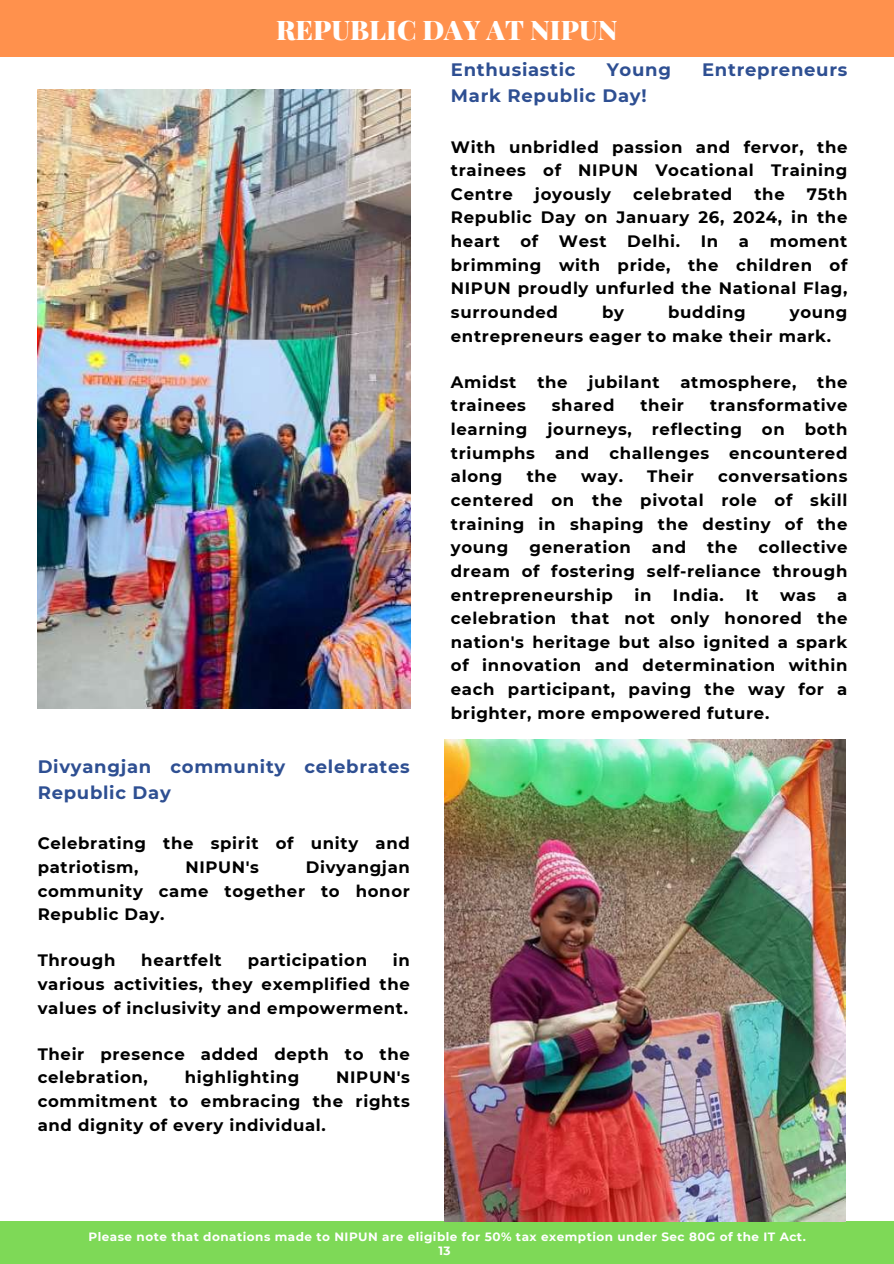
<style>
.page{position:relative;width:894px;height:1264px;background:#fff}
.page>*{position:absolute;margin:0;border:0;box-sizing:border-box;transform-origin:0 0}
.t1{font:900 27px "Playfair Display";color:#fff}
.t2{font:700 18px/25.8px "Montserrat";letter-spacing:.04em;color:#2e4f92}
.t3{font:700 16.5px/23.7px "Montserrat";letter-spacing:.04em;color:#000;text-align:justify}
.t4{font:700 12px "Montserrat";letter-spacing:.04em;color:#fff}
</style>
<div class="page">
<div style="left:0;top:0;width:893px;height:57px;background:#ff914d"></div>
<div style="left:0;top:1220px;width:893px;height:43px;background:#7ed957"></div>
<img style="left:38px;top:89px;width:372px;height:619px">
<img style="left:444px;top:739px;width:401px;height:482px">
<h1 class="t1" style="left:276px;top:11px;width:343px">REPUBLIC DAY AT NIPUN</h1>
<p class="t2" style="left:38px;top:753px;width:373px">Divyangjan community celebrates<br>Republic Day</p>
<p class="t3" style="left:38px;top:831px;width:373px">Celebrating the spirit of unity and patriotism,</p>
<p class="t3" style="left:38px;top:855px;width:373px;text-indent:268px">Divyangjan community came together to honor Republic Day.</p>
<p class="t3" style="left:38px;top:948px;width:79px">Through</p>
<p class="t3" style="left:141px;top:948px;width:82px">heartfelt</p>
<p class="t3" style="left:247px;top:948px;width:121px">participation</p>
<p class="t3" style="left:185px;top:855px;width:75px">NIPUN's</p>
<p class="t3" style="left:38px;top:948px;width:373px;text-indent:355px">in various activities, they exemplified the values of inclusivity and empowerment.</p>
<p class="t3" style="left:38px;top:1041px;width:373px">Their presence added depth to the celebration,</p>
<p class="t3" style="left:185px;top:1065px;width:116px">highlighting</p>
<p class="t3" style="left:38px;top:1065px;width:373px;text-indent:298px">NIPUN's commitment to embracing the rights and dignity of every individual.</p>
<p class="t2" style="left:451px;top:57px;width:126px">Enthusiastic</p>
<p class="t2" style="left:606px;top:57px;width:66px">Young</p>
<p class="t2" style="left:702px;top:57px;width:147px">Entrepreneurs</p>
<p class="t2" style="left:451px;top:83px;width:197px">Mark Republic Day!</p>
<p class="t3" style="left:451px;top:135px;width:398px">With unbridled passion and fervor, the trainees of NIPUN Vocational Training Centre</p>
<p class="t3" style="left:534px;top:182px;width:78px">joyously</p>
<p class="t3" style="left:633px;top:182px;width:101px">celebrated</p>
<p class="t3" style="left:754px;top:182px;width:32px">the</p>
<p class="t3" style="left:451px;top:182px;width:398px;text-indent:356px">75th Republic Day on January 26, 2024, in the heart</p>
<p class="t3" style="left:520px;top:229px;width:19px">of</p>
<p class="t3" style="left:559px;top:229px;width:49px">West</p>
<p class="t3" style="left:627px;top:229px;width:54px">Delhi.</p>
<p class="t3" style="left:700px;top:229px;width:19px">In</p>
<p class="t3" style="left:738px;top:229px;width:12px">a</p>
<p class="t3" style="left:451px;top:229px;width:398px;text-indent:319px">moment brimming with pride, the children of NIPUN proudly unfurled the National Flag, surrounded</p>
<p class="t3" style="left:602px;top:300px;width:23px">by</p>
<p class="t3" style="left:668px;top:300px;width:79px">budding</p>
<p class="t3" style="left:451px;top:300px;width:398px;text-indent:339px">young entrepreneurs eager to make their mark.</p>
<p class="t3" style="left:451px;top:370px;width:67px">Amidst</p>
<p class="t3" style="left:537px;top:370px;width:32px">the</p>
<p class="t3" style="left:588px;top:370px;width:73px">jubilant</p>
<p class="t3" style="left:680px;top:370px;width:117px">atmosphere,</p>
<p class="t3" style="left:816px;top:370px;width:32px">the</p>
<p class="t3" style="left:451px;top:393px;width:76px">trainees</p>
<p class="t3" style="left:551px;top:393px;width:64px">shared</p>
<p class="t3" style="left:640px;top:393px;width:45px">their</p>
<p class="t3" style="left:451px;top:393px;width:398px;text-indent:259px">transformative learning journeys, reflecting on both triumphs and challenges encountered along</p>
<p class="t3" style="left:451px;top:464px;width:398px;text-indent:267px">conversations centered on the pivotal role of skill training in shaping the destiny of the young</p>
<p class="t3" style="left:526px;top:464px;width:32px">the</p>
<p class="t3" style="left:581px;top:464px;width:43px">way.</p>
<p class="t3" style="left:647px;top:464px;width:48px">Their</p>
<p class="t3" style="left:451px;top:535px;width:398px;text-indent:307px">collective dream of fostering self-reliance through entrepreneurship</p>
<p class="t3" style="left:529px;top:535px;width:103px">generation</p>
<p class="t3" style="left:651px;top:535px;width:36px">and</p>
<p class="t3" style="left:707px;top:535px;width:32px">the</p>
<p class="t3" style="left:634px;top:582px;width:19px">in</p>
<p class="t3" style="left:672px;top:582px;width:52px">India.</p>
<p class="t3" style="left:745px;top:582px;width:15px">It</p>
<p class="t3" style="left:779px;top:582px;width:37px">was</p>
<p class="t3" style="left:451px;top:582px;width:398px;text-indent:386px">a celebration that not only honored the nation's heritage but also ignited a spark of innovation and determination within each participant, paving the way for a brighter, more empowered future.</p>
<p class="t4" style="left:88px;top:1228px;width:718px">Please note that donations made to NIPUN are eligible for 50% tax exemption under Sec 80G of the IT Act.</p>
<p class="t4" style="left:438px;top:1243px;width:14px">13</p>
</div>
